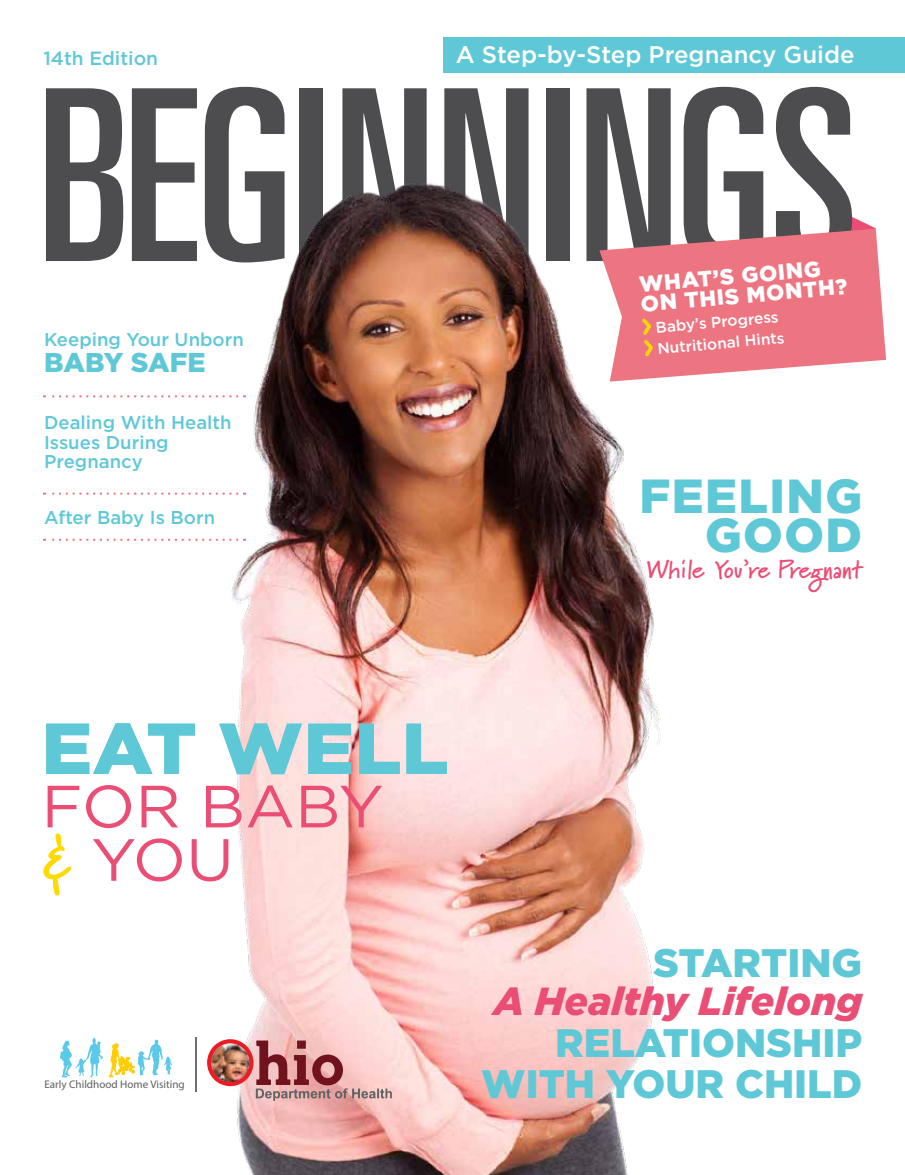
<style>
.page{position:relative;width:905px;height:1175px;background:#fff}
.page>*{position:absolute;margin:0;border:0;box-sizing:border-box;transform-origin:0 0}
.t1{font:ultra-condensed 239.1px "Univers LT Std";letter-spacing:-.01em;color:#4d4d4f}
.t2{font:900 72.15px "Gotham";color:#5fc8d6;scale:1.06 1}
.t3{font:59.4px/53.4px "Gotham";color:#ea4e75;scale:1.06 1}
.t4{font:900 47.85px/39px "Gotham";letter-spacing:.03em;color:#5fc8d6;text-align:right}
.t5{font:900 39.75px/40.5px "Gotham";color:#5fc8d6;text-align:right}
.t6{font:italic 900 39.15px "Gotham HTF";color:#ea4e75}
.t7{font:900 27.15px "Gotham HTF";color:#5fc8d6}
.t8{font:700 25.5px "Marydale";color:#ea4e75}
.t9{font:500 24px "Gotham";color:#fff}
.t10{font:900 22.05px/19.8px "Gotham";color:#fff}
.t11{font:500 19.05px "Gotham";color:#5fc8d6}
.t12{font:500 18.45px/19.8px "Gotham HTF";color:#5fc8d6}
.t13{font:500 15.45px/21.5px "Gotham";color:#fff}
.t14{font:600 11.1px "Myriad Pro";color:#5e5f5f}
.s1{font-family:"Marydale";font-weight:700;color:#ffda02}
</style>
<div class="page">
<div style="left:443px;top:37px;width:461px;height:36px;background:#5fc8d6"></div>
<svg style="left:843px;top:216px;width:32px;height:13px"></svg>
<img style="left:203px;top:183px;width:458px;height:991px">
<hr style="left:195px;top:1037px;width:1px;height:55px;background:#6f6f71">
<svg style="left:60px;top:1038px;width:43px;height:39px"></svg>
<svg style="left:109px;top:1039px;width:63px;height:38px"></svg>
<img style="left:207px;top:1039px;width:185px;height:61px">
<svg style="left:44px;top:395px;width:193px;height:2px"></svg>
<svg style="left:44px;top:492px;width:193px;height:3px"></svg>
<svg style="left:44px;top:538px;width:193px;height:3px"></svg>
<svg style="left:599px;top:229px;width:287px;height:152px;fill:#ed7582"></svg>
<svg style="left:639px;top:315px;width:16px;height:44px"></svg>
<p class="t11" style="left:43px;top:46px;width:116px">14th Edition</p>
<h3 class="t9" style="left:455px;top:39px;width:400px">A Step-by-Step Pregnancy Guide</h3>
<h1 class="t1" style="left:37px;top:40px;width:822px">BEGINNINGS</h1>
<p class="t10" style="left:638px;top:274px;width:209px;rotate:-5deg">WHAT’S GOING<br>ON THIS MONTH?</p>
<p class="t13" style="left:655px;top:316px;width:129px;rotate:-5deg">Baby’s Progress<br>Nutritional Hints</p>
<p class="t12" style="left:44px;top:329px;width:201px">Keeping Your Unborn</p>
<h3 class="t7" style="left:44px;top:347px;width:163px">BABY SAFE</h3>
<p class="t12" style="left:44px;top:412px;width:189px">Dealing With Health<br>Issues During<br>Pregnancy</p>
<p class="t12" style="left:44px;top:507px;width:173px">After Baby Is Born</p>
<h3 class="t4" style="left:639px;top:475px;width:224px">FEELING<br>GOOD</h3>
<h3 class="t8" style="left:646px;top:554px;width:217px">While You’re Pregnant</h3>
<h2 class="t2" style="left:41px;top:706px;width:386px">EAT WELL</h2>
<h3 class="t3" style="left:41px;top:778px;width:324px">FOR BABY <span class="s1">&amp;</span> YOU</h3>
<p class="t14" style="left:44px;top:1077px;width:142px">Early Childhood Home Visiting</p>
<h3 class="t5" style="left:653px;top:942px;width:210px">STARTING</h3>
<h3 class="t6" style="left:493px;top:978px;width:370px">A Healthy Lifelong</h3>
<h3 class="t5" style="left:481px;top:1021px;width:382px">RELATIONSHIP<br>WITH YOUR CHILD</h3>
</div>
